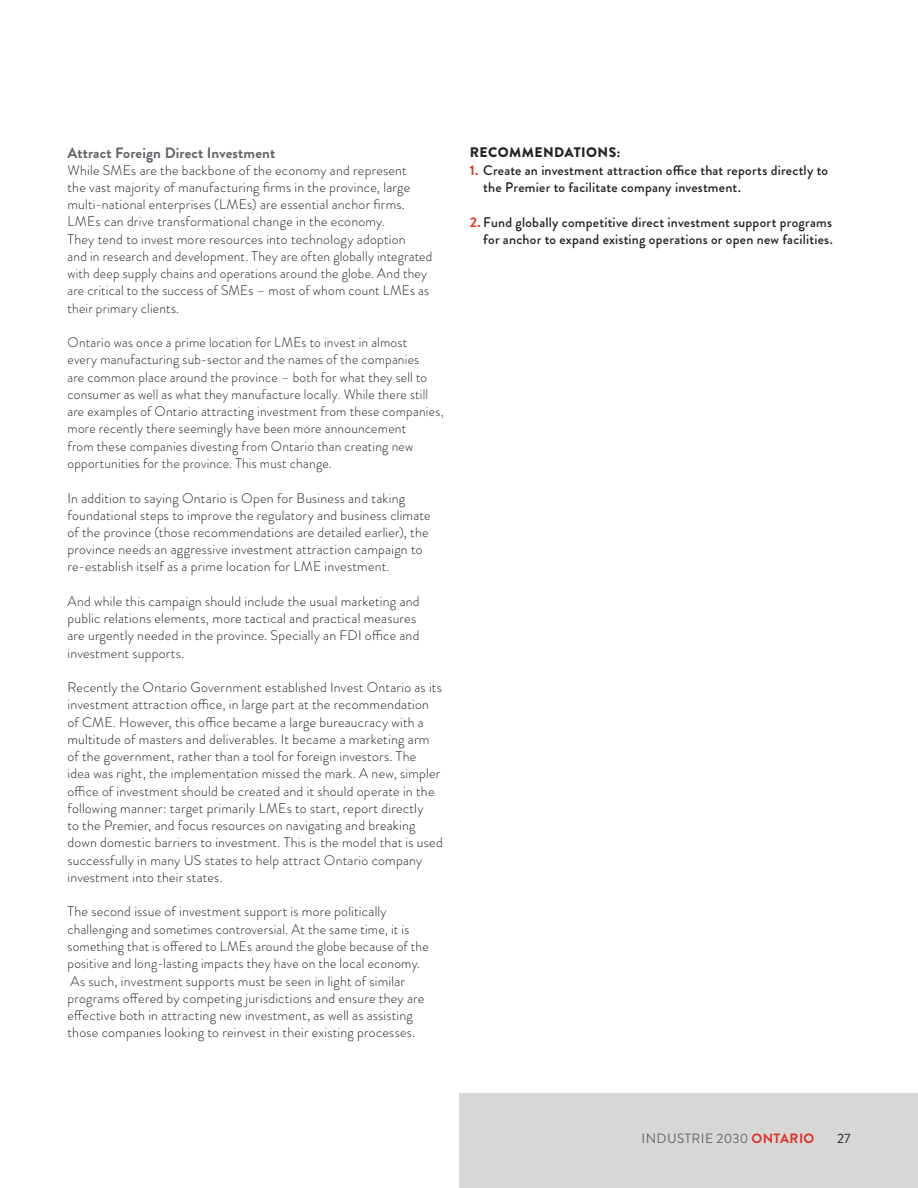
<style>
.page{position:relative;width:918px;height:1188px;background:#fff}
.page>*{position:absolute;margin:0;border:0;box-sizing:border-box;transform-origin:0 0}
.t1{font:700 15px "Brandon Grotesque";letter-spacing:.01em;color:#63656a}
.t2{font:300 13.8px/17.2px "Brandon Grotesque";letter-spacing:.015em;color:#231f20}
.t3{font:500 13.8px/17.2px "Brandon Grotesque";letter-spacing:.015em;color:#231f20}
.t4{font:900 13.8px "Brandon Grotesque";letter-spacing:.03em;color:#212628}
.t5{font:13.5px "Brandon Grotesque";letter-spacing:.03em;color:#63656a}
.t6{font:13.5px "Brandon Grotesque";color:#212628}
.s1{font-weight:700;color:#dd3127}
</style>
<div class="page">
<div style="left:459px;top:1094px;width:459px;height:94px;background:#d9d7d5"></div>
<p class="t1" style="left:68px;top:142px;width:209px">Attract Foreign Direct Investment</p>
<p class="t2" style="left:68px;top:161px;width:366px">While SMEs are the backbone of the economy and represent<br>the vast majority of manufacturing firms in the province, large multi-national enterprises (LMEs) are essential anchor firms.<br>LMEs can drive transformational change in the economy.<br>They tend to invest more resources into technology adoption<br>and in research and development. They are often globally integrated with deep supply chains and operations around the globe. And they are critical to the success of SMEs – most of whom count LMEs as their primary clients.</p>
<p class="t2" style="left:68px;top:334px;width:378px">Ontario was once a prime location for LMEs to invest in almost<br>every manufacturing sub-sector and the names of the companies<br>are common place around the province – both for what they sell to consumer as well as what they manufacture locally. While there still are examples of Ontario attracting investment from these companies, more recently there seemingly have been more announcement<br>from these companies divesting from Ontario than creating new opportunities for the province. This must change.</p>
<p class="t2" style="left:68px;top:489px;width:365px">In addition to saying Ontario is Open for Business and taking foundational steps to improve the regulatory and business climate of the province (those recommendations are detailed earlier), the province needs an aggressive investment attraction campaign to re-establish itself as a prime location for LME investment.</p>
<p class="t2" style="left:68px;top:593px;width:354px">And while this campaign should include the usual marketing and public relations elements, more tactical and practical measures are urgently needed in the province. Specially an FDI office and investment supports.</p>
<p class="t2" style="left:68px;top:679px;width:377px">Recently the Ontario Government established Invest Ontario as its investment attraction office, in large part at the recommendation of CME. However, this office became a large bureaucracy with a multitude of masters and deliverables. It became a marketing arm of the government, rather than a tool for foreign investors. The<br>idea was right, the implementation missed the mark. A new, simpler office of investment should be created and it should operate in the following manner: target primarily LMEs to start, report directly<br>to the Premier, and focus resources on navigating and breaking down domestic barriers to investment. This is the model that is used successfully in many US states to help attract Ontario company investment into their states.</p>
<p class="t2" style="left:68px;top:903px;width:363px">The second issue of investment support is more politically challenging and sometimes controversial. At the same time, it is something that is offered to LMEs around the globe because of the positive and long-lasting impacts they have on the local economy.<br>As such, investment supports must be seen in light of similar programs offered by competing jurisdictions and ensure they are effective both in attracting new investment, as well as assisting those companies looking to reinvest in their existing processes.</p>
<p class="t4" style="left:470px;top:143px;width:152px">RECOMMENDATIONS:</p>
<p class="t3" style="left:483px;top:162px;width:346px;text-indent:-14px"><span class="s1">1.</span> Create an investment attraction office that reports directly to the Premier to facilitate company investment.</p>
<p class="t3" style="left:470px;top:213px;width:365px;text-align:right"><span class="s1">2.</span> Fund globally competitive direct investment support programs for anchor to expand existing operations or open new facilities.</p>
<p class="t5" style="left:642px;top:1130px;width:174px">INDUSTRIE 2030 <span class="s1">ONTARIO</span></p>
<p class="t6" style="left:837px;top:1130px;width:15px">27</p>
</div>
